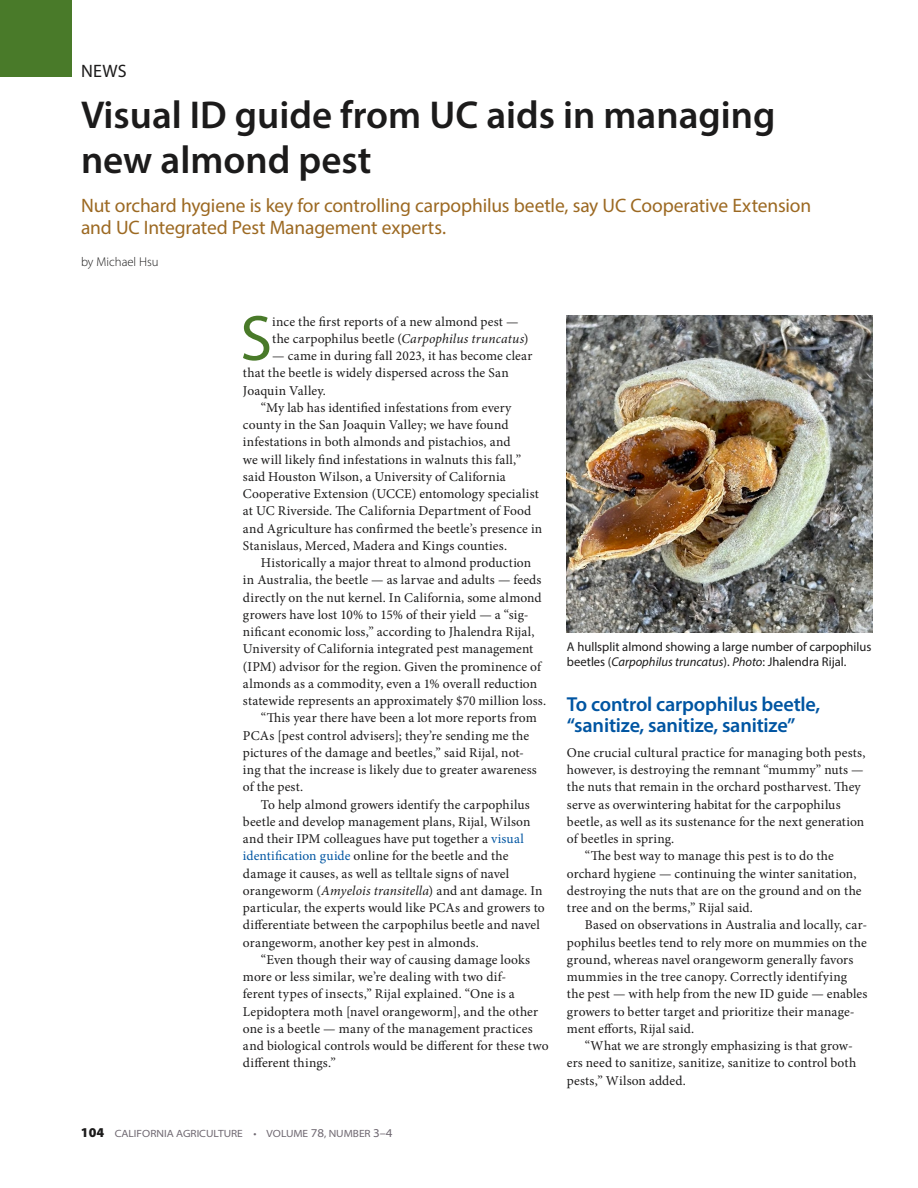
<style>
.page{position:relative;width:918px;height:1188px;background:#fff}
.page>*{position:absolute;margin:0;border:0;box-sizing:border-box;transform-origin:0 0}
.t1{font:64.65px "Myriad Pro";color:#497a29}
.t2{font:600 39px/45px "Myriad Pro";color:#1c1b1b}
.t3{font:600 20.25px/21.8px "Myriad Pro";letter-spacing:-.01em;color:#0055a2}
.t4{font:19.5px/22.5px "Myriad Pro";letter-spacing:-.01em;color:#9c6922}
.t5{font:18px "Myriad Pro";color:#1c1b1b}
.t6{font:13.5px/17.2px "Minion Pro";letter-spacing:.01em;color:#1c1b1b}
.t7{font:12.75px/15px "Myriad Pro";color:#1c1b1b}
.t8{font:300 12.75px "Myriad Pro";color:#1c1b1b}
.t9{font:semi-expanded 10.5px "Myriad Pro";color:#6e6770}
.s1{font-style:italic}
.s2{color:#0055a2}
.s3{font-weight:900;font-stretch:normal;font-size:13.5px;color:#1c1b1b}
.s4{font-size:12px}
</style>
<div class="page">
<div style="left:0;top:0;width:72px;height:76px;background:#497a29"></div>
<img style="left:567px;top:315px;width:306px;height:317px">
<p class="t5" style="left:81px;top:59px;width:47px">NEWS</p>
<h1 class="t2" style="left:81px;top:91px;width:696px">Visual ID guide from UC aids in managing new almond pest</h1>
<p class="t4" style="left:81px;top:193px;width:732px">Nut orchard hygiene is key for controlling carpophilus beetle, say UC Cooperative Extension and UC Integrated Pest Management experts.</p>
<p class="t8" style="left:81px;top:254px;width:79px">by Michael Hsu</p>
<p class="t1" style="left:240px;top:298px;width:33px">S</p>
<p class="t6" style="left:272px;top:313px;width:258px">ince the first reports of a new almond pest — the carpophilus beetle (<span class="s1">Carpophilus truncatus</span>)</p>
<p class="t6" style="left:243px;top:347px;width:291px;text-indent:29px">— came in during fall 2023, it has become clear that the beetle is widely dispersed across the San<br>Joaquin Valley.</p>
<p class="t6" style="left:243px;top:399px;width:301px;text-indent:18px">“My lab has identified infestations from every county in the San Joaquin Valley; we have found infestations in both almonds and pistachios, and<br>we will likely find infestations in walnuts this fall,” said Houston Wilson, a University of California Cooperative Extension (UCCE) entomology specialist at UC Riverside. The California Department of Food and Agriculture has confirmed the beetle’s presence in Stanislaus, Merced, Madera and Kings counties.</p>
<p class="t6" style="left:243px;top:554px;width:305px;text-indent:18px">Historically a major threat to almond production<br>in Australia, the beetle — as larvae and adults — feeds directly on the nut kernel. In California, some almond growers have lost 10% to 15% of their yield — a “sig&shy;nificant economic loss,” according to Jhalendra Rijal, University of California integrated pest management (IPM) advisor for the region. Given the prominence of almonds as a commodity, even a 1% overall reduction statewide represents an approximately $70 million loss.</p>
<p class="t6" style="left:243px;top:709px;width:295px;text-indent:18px">“This year there have been a lot more reports from PCAs [pest control advisers]; they’re sending me the pictures of the damage and beetles,” said Rijal, not&shy;ing that the increase is likely due to greater awareness of the pest.</p>
<p class="t6" style="left:243px;top:796px;width:303px;text-indent:18px">To help almond growers identify the carpophilus beetle and develop management plans, Rijal, Wilson and their IPM colleagues have put together a <span class="s2">visual identification guide</span> online for the beetle and the damage it causes, as well as telltale signs of navel orangeworm (<span class="s1">Amyelois transitella</span>) and ant damage. In particular, the experts would like PCAs and growers to differentiate between the carpophilus beetle and navel orangeworm, another key pest in almonds.</p>
<p class="t6" style="left:243px;top:951px;width:307px;text-indent:18px">“Even though their way of causing damage looks more or less similar, we’re dealing with two dif-<br>ferent types of insects,” Rijal explained. “One is a Lepidoptera moth [navel orangeworm], and the other one is a beetle — many of the management practices and biological controls would be different for these two different things.”</p>
<p class="t9" style="left:81px;top:1127px;width:313px"><span class="s3">104</span> CALIFORNIA AGRICULTURE • VOLUME <span class="s4">78</span>, NUMBER <span class="s4">3–4</span></p>
<p class="t7" style="left:567px;top:639px;width:306px">A hullsplit almond showing a large number of carpophilus beetles (<span class="s1">Carpophilus truncatus</span>). <span class="s1">Photo</span>: Jhalendra Rijal.</p>
<h2 class="t3" style="left:567px;top:693px;width:255px">To control carpophilus beetle, “sanitize, sanitize, sanitize”</h2>
<p class="t6" style="left:567px;top:744px;width:300px">One crucial cultural practice for managing both pests, however, is destroying the remnant “mummy” nuts — the nuts that remain in the orchard postharvest. They serve as overwintering habitat for the carpophilus beetle, as well as its sustenance for the next generation of beetles in spring.</p>
<p class="t6" style="left:567px;top:847px;width:296px;text-indent:18px">“The best way to manage this pest is to do the orchard hygiene — continuing the winter sanitation, destroying the nuts that are on the ground and on the tree and on the berms,” Rijal said.</p>
<p class="t6" style="left:567px;top:916px;width:302px;text-indent:18px">Based on observations in Australia and locally, car&shy;pophilus beetles tend to rely more on mummies on the ground, whereas navel orangeworm generally favors mummies in the tree canopy. Correctly identifying the pest — with help from the new ID guide — enables growers to better target and prioritize their manage&shy;ment efforts, Rijal said.</p>
<p class="t6" style="left:567px;top:1037px;width:291px;text-indent:18px">“What we are strongly emphasizing is that grow&shy;ers need to sanitize, sanitize, sanitize to control both pests,” Wilson added.</p>
</div>
